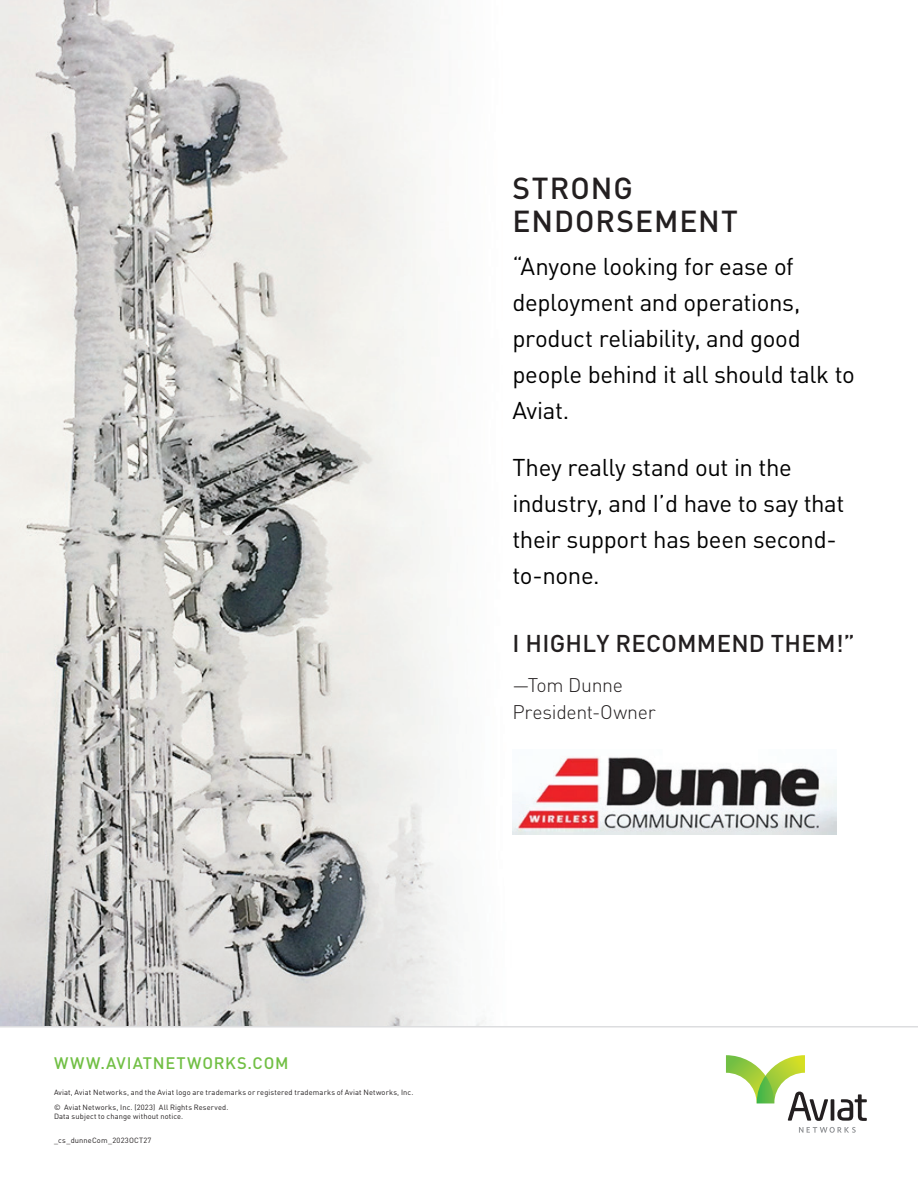
<style>
.page{position:relative;width:918px;height:1188px;background:#fff}
.page>*{position:absolute;margin:0;border:0;box-sizing:border-box;transform-origin:0 0}
.t1{font:500 30px/33px "DINOT";letter-spacing:.035em;color:#231f20}
.t2{font:24px/36px "DINOT";letter-spacing:-.015em;color:#000}
.t3{font:500 24px "DINOT";letter-spacing:.01em;color:#231f20}
.t4{font:300 19.5px/27px "DINOT";letter-spacing:-.015em;color:#231f20}
.t5{font:500 16.5px "DINOT";letter-spacing:.05em;color:#71bf44}
.t6{font:7.5px/15px "DINOT";letter-spacing:.02em;color:#231f20}
</style>
<div class="page">
<img style="left:0;top:0;width:485px;height:1026px">
<svg style="left:799px;top:1127px;width:57px;height:6px"></svg>
<hr style="left:831px;top:1099px;width:3px;height:22px;background:#231f20">
<svg style="left:837px;top:1094px;width:30px;height:27px"></svg>
<svg style="left:726px;top:1055px;width:102px;height:66px"></svg>
<hr style="left:0;top:1026px;width:918px;height:2px;background:#dcdddf">
<img style="left:512px;top:757px;width:325px;height:78px">
<p class="t1" style="left:513px;top:170px;width:227px">STRONG<br>ENDORSEMENT</p>
<p class="t2" style="left:512px;top:247px;width:344px">“Anyone looking for ease of deployment and operations, product reliability, and good people behind it all should talk to<br>Aviat.</p>
<p class="t2" style="left:512px;top:448px;width:333px">They really stand out in the industry, and I’d have to say that their support has been second&shy;to-none.</p>
<p class="t3" style="left:513px;top:627px;width:344px">I HIGHLY RECOMMEND THEM!”</p>
<p class="t4" style="left:512px;top:671px;width:145px">—Tom Dunne<br>President-Owner</p>
<p class="t5" style="left:54px;top:1051px;width:236px">WWW.AVIATNETWORKS.COM</p>
<p class="t6" style="left:54px;top:1084px;width:361px">Aviat, Aviat Networks, and the Aviat logo are trademarks or registered trademarks of Aviat Networks, Inc. © Aviat Networks, Inc. (2023) All Rights Reserved.</p>
<p class="t6" style="left:54px;top:1108px;width:131px">Data subject to change without notice.</p>
<p class="t6" style="left:54px;top:1132px;width:99px">_cs_dunneCom_2023OCT27</p>
</div>
